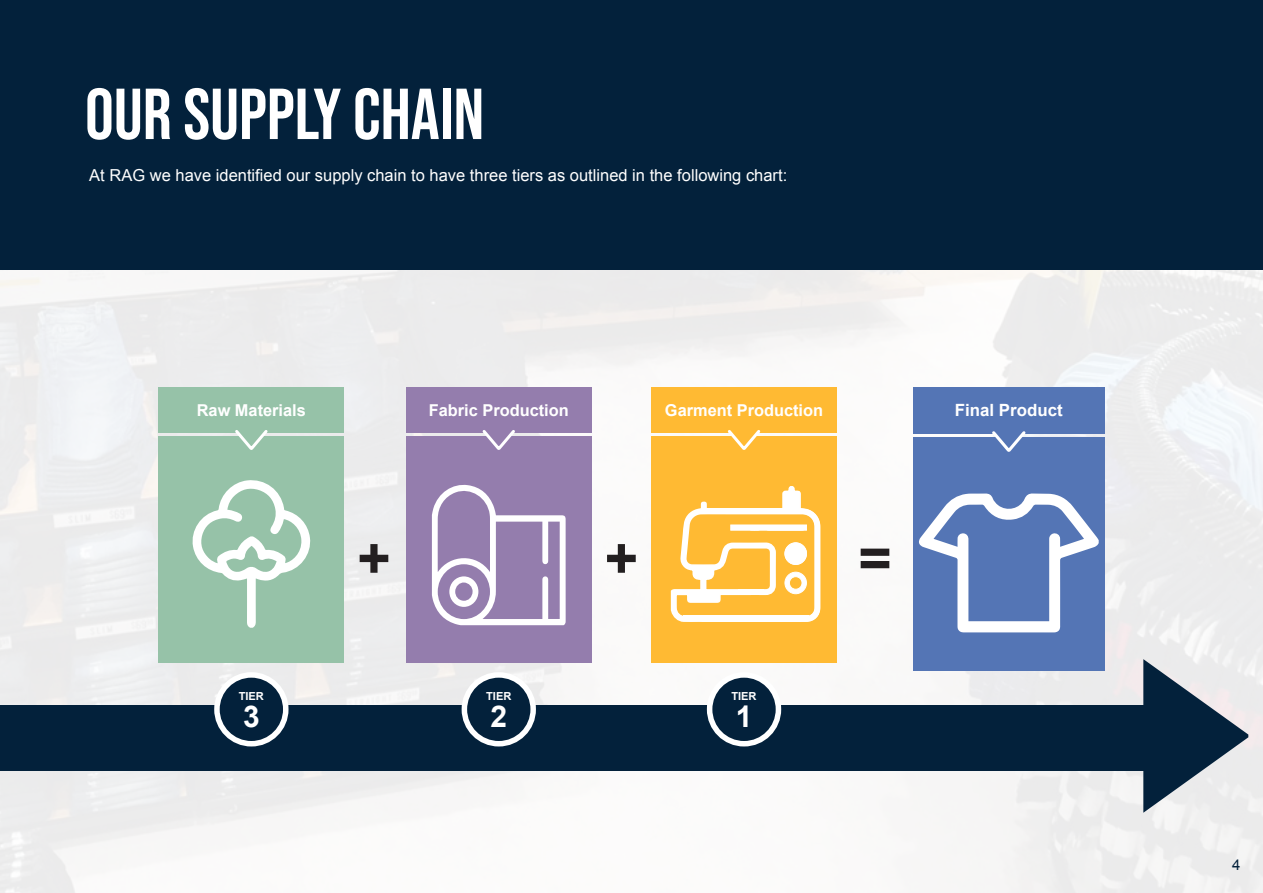
<style>
.page{position:relative;width:1263px;height:893px;background:#fff}
.page>*{position:absolute;margin:0;border:0;box-sizing:border-box;transform-origin:0 0}
.HEADINGS_NAVY_SMALL{font:72px "Bebas Neue";color:#fff}
.t1{font:700 57.3px "Arial";color:#231f20}
.t2{font:700 30px "Arial";color:#fff}
.t3{font:700 16.8px "Arial";color:#fff}
.t4{font:16.5px "Arial";color:#fff}
.t5{font:700 16.35px "Arial";color:#fff}
.t6{font:15px "Arial";color:#03213b}
.t7{font:700 11.1px "Arial";color:#fff}
</style>
<div class="page">
<div style="left:0;top:270px;width:1263px;height:623px;background:#f0f1f1"></div>
<div style="left:0;top:0;width:1263px;height:270px;background:#03213b"></div>
<div style="left:913px;top:438px;width:191px;height:233px;background:#5475b5"></div>
<svg style="left:1143px;top:659px;width:105px;height:154px"></svg>
<div style="left:0;top:705px;width:1146px;height:65px;background:#03213b"></div>
<div style="left:217px;top:675px;width:69px;height:69px;background:#03213b;border-radius:50%"></div>
<div style="left:214px;top:672px;width:74px;height:74px;border:5px solid #fff;border-radius:50%"></div>
<div style="left:464px;top:675px;width:69px;height:69px;background:#03213b;border-radius:50%"></div>
<div style="left:462px;top:672px;width:74px;height:74px;border:5px solid #fff;border-radius:50%"></div>
<div style="left:710px;top:675px;width:68px;height:69px;background:#03213b;border-radius:50%"></div>
<div style="left:707px;top:672px;width:74px;height:74px;border:5px solid #fff;border-radius:50%"></div>
<div style="left:651px;top:436px;width:186px;height:226px;background:#ffba33"></div>
<div style="left:406px;top:436px;width:186px;height:226px;background:#947dad"></div>
<div style="left:158px;top:436px;width:186px;height:226px;background:#96c2a8"></div>
<div style="left:913px;top:387px;width:191px;height:46px;background:#5475b5"></div>
<div style="left:651px;top:387px;width:186px;height:45px;background:#ffba33"></div>
<div style="left:406px;top:387px;width:186px;height:45px;background:#947dad"></div>
<div style="left:158px;top:387px;width:186px;height:45px;background:#96c2a8"></div>
<svg style="left:192px;top:480px;width:119px;height:148px"></svg>
<svg style="left:989px;top:431px;width:39px;height:21px"></svg>
<svg style="left:480px;top:430px;width:38px;height:20px"></svg>
<svg style="left:232px;top:430px;width:38px;height:20px"></svg>
<svg style="left:432px;top:484px;width:134px;height:141px"></svg>
<svg style="left:670px;top:359px;width:151px;height:255px"></svg>
<svg style="left:672px;top:486px;width:148px;height:136px"></svg>
<div style="left:789px;top:547px;width:13px;height:13px;background:#fff;border-radius:50%"></div>
<div style="left:789px;top:547px;width:13px;height:13px;border:1px solid #fff;border-radius:50%"></div>
<div style="left:683px;top:616px;width:126px;height:5px;background:#fff"></div>
<div style="left:702px;top:508px;width:97px;height:5px;background:#fff"></div>
<div style="left:704px;top:617px;width:97px;height:5px;background:#fff"></div>
<div style="left:739px;top:589px;width:25px;height:6px;background:#fff"></div>
<svg style="left:730px;top:525px;width:77px;height:6px"></svg>
<svg style="left:919px;top:493px;width:180px;height:139px"></svg>
<p class="HEADINGS_NAVY_SMALL" style="left:85px;top:73px;width:401px">OUR SUPPLY CHAIN</p>
<p class="t4" style="left:89px;top:164px;width:699px">At RAG we have identified our supply chain to have three tiers as outlined in the following chart:</p>
<p class="t5" style="left:197px;top:399px;width:111px">Raw Materials</p>
<p class="t5" style="left:429px;top:399px;width:142px">Fabric Production</p>
<p class="t5" style="left:665px;top:399px;width:160px">Garment Production</p>
<p class="t3" style="left:955px;top:399px;width:109px">Final Product</p>
<p class="t1" style="left:357px;top:521px;width:35px">+</p>
<p class="t1" style="left:605px;top:521px;width:35px">+</p>
<p class="t1" style="left:858px;top:521px;width:35px">=</p>
<p class="t7" style="left:239px;top:688px;width:27px">TIER</p>
<p class="t7" style="left:486px;top:688px;width:27px">TIER</p>
<p class="t7" style="left:731px;top:688px;width:27px">TIER</p>
<p class="t2" style="left:243px;top:697px;width:18px">3</p>
<p class="t2" style="left:490px;top:697px;width:18px">2</p>
<p class="t2" style="left:736px;top:697px;width:18px">1</p>
<p class="t6" style="left:1232px;top:855px;width:10px">4</p>
</div>
